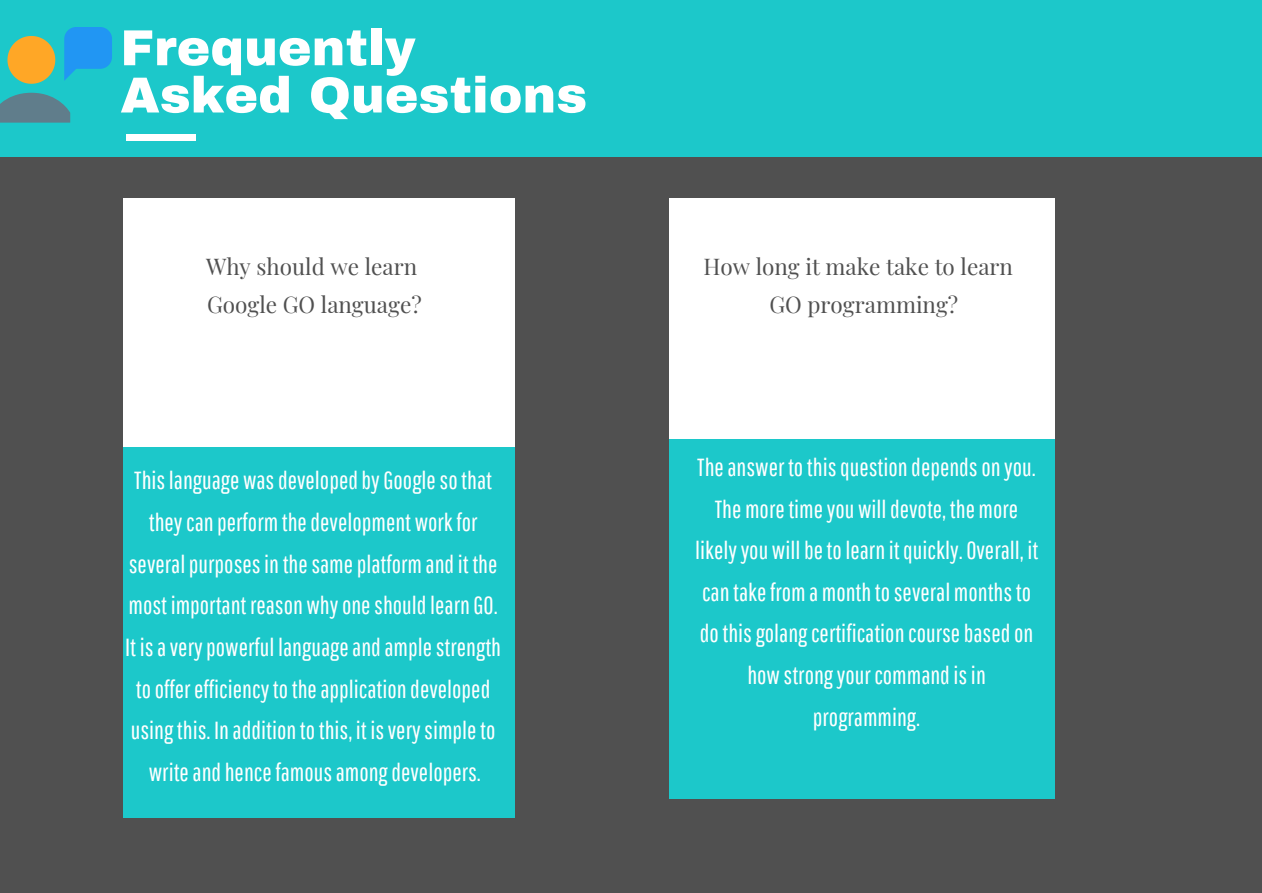
<style>
.page{position:relative;width:1262px;height:893px;background:#fff}
.page>*{position:absolute;margin:0;border:0;box-sizing:border-box;transform-origin:0 0}
.t1{font:900 50.55px/47.2px "Archivo";color:#fff}
.t2{font:24.75px/41.5px "Pathway Gothic One";color:#fff;text-align:center}
.t3{font:22.5px/38.2px "Playfair Display";color:#505050}
</style>
<div class="page">
<div style="left:0;top:156px;width:1261px;height:736px;background:#505050"></div>
<div style="left:0;top:0;width:1261px;height:156px;background:#1cc8ca"></div>
<div style="left:126px;top:134px;width:70px;height:7px;background:#fff"></div>
<div style="left:124px;top:445px;width:391px;height:372px;background:#1cc8ca"></div>
<div style="left:124px;top:198px;width:391px;height:248px;background:#fff"></div>
<div style="left:669px;top:438px;width:386px;height:360px;background:#1cc8ca"></div>
<div style="left:669px;top:198px;width:386px;height:240px;background:#fff"></div>
<svg style="left:64px;top:27px;width:48px;height:54px"></svg>
<svg style="left:7px;top:36px;width:48px;height:48px"></svg>
<svg style="left:0;top:93px;width:70px;height:30px;background:#558895"></svg>
<h1 class="t1" style="left:120px;top:24px;width:468px">Frequently<br>Asked Questions</h1>
<p class="t3" style="left:206px;top:245px;width:217px">Why should we learn<br>Google GO language?</p>
<p class="t2" style="left:125px;top:459px;width:377px">This language was developed by Google so that they can perform the development work for several purposes in the same platform and it the most important reason why one should learn GO.<br>It is a very powerful language and ample strength to offer efficiency to the application developed using this. In addition to this, it is very simple to write and hence famous among developers.</p>
<p class="t3" style="left:703px;top:245px;width:311px;text-align:center">How long it make take to learn<br>GO programming?</p>
<p class="t2" style="left:695px;top:445px;width:345px">The answer to this question depends on you.<br>The more time you will devote, the more likely you will be to learn it quickly. Overall, it can take from a month to several months to do this golang certification course based on how strong your command is in programming.</p>
</div>
